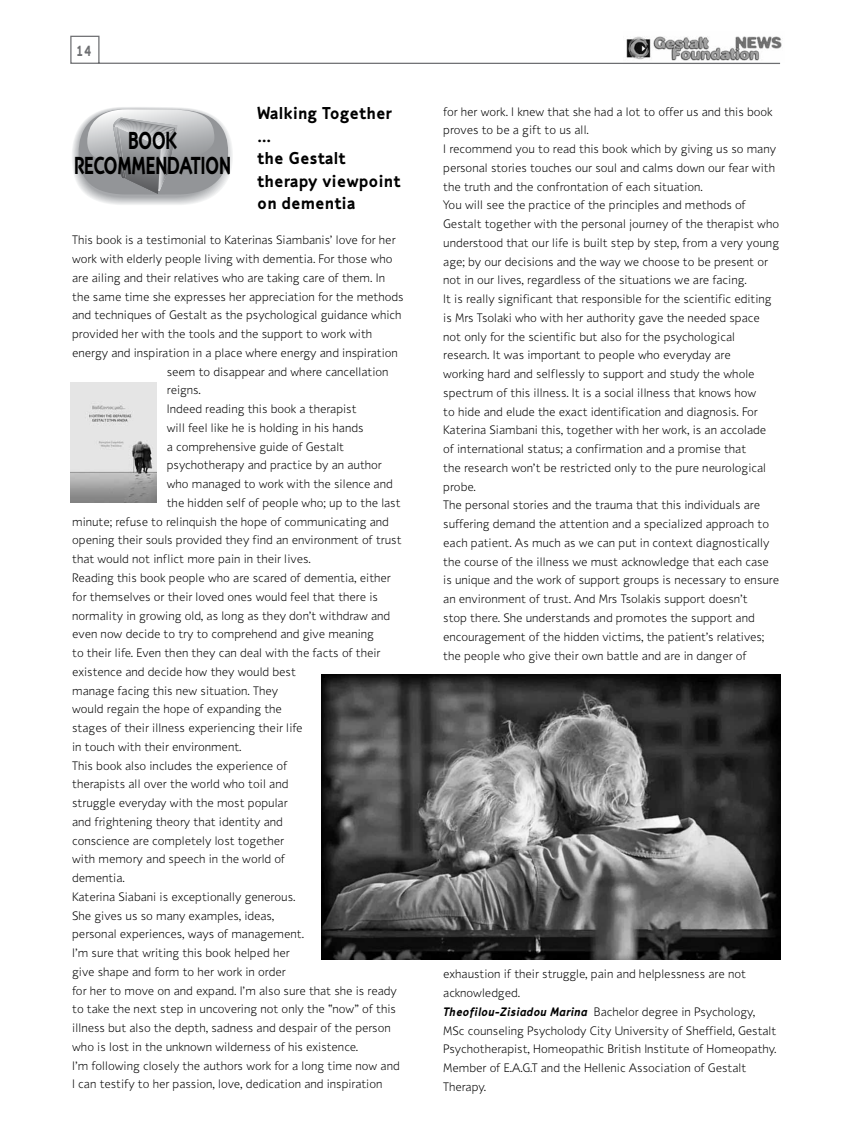
<style>
.page{position:relative;width:851px;height:1134px;background:#fff}
.page>*{position:absolute;margin:0;border:0;box-sizing:border-box;transform-origin:0 0}
.t1{font:700 25px/25px "PF Textbook";letter-spacing:-.04em;color:#000;text-align:center;scale:.8 1}
.t2{font:700 17.5px/22.5px "PF Textbook";color:#000}
.t3{font:700 15px "PF Textbook";color:#6d6e71;scale:.8 1}
.t4{font:300 12.5px/18.8px "PF Textbook";color:#000}
.s1{font-weight:700;font-style:italic}
</style>
<div class="page">
<svg style="left:70px;top:35px;width:711px;height:29px"></svg>
<svg style="left:72px;top:107px;width:161px;height:98px"></svg>
<img style="left:71px;top:382px;width:85px;height:120px">
<img style="left:321px;top:675px;width:459px;height:284px">
<p class="t3" style="left:76px;top:42px;width:21px">14</p>
<h2 class="t2" style="left:257px;top:102px;width:145px">Walking Together …<br>the Gestalt therapy viewpoint on dementia</h2>
<p class="t4" style="left:72px;top:231px;width:325px">This book is a testimonial to Katerinas Siambanis’ love for her</p>
<p class="t4" style="left:72px;top:250px;width:322px">work with elderly people living with dementia. For those who</p>
<p class="t4" style="left:72px;top:268px;width:314px">are ailing and their relatives who are taking care of them. In</p>
<p class="t4" style="left:72px;top:287px;width:333px">the same time she expresses her appreciation for the methods</p>
<p class="t4" style="left:72px;top:306px;width:331px">and techniques of Gestalt as the psychological guidance which</p>
<p class="t4" style="left:72px;top:325px;width:301px">provided her with the tools and the support to work with</p>
<p class="t4" style="left:72px;top:343px;width:327px">energy and inspiration in a place where energy and inspiration</p>
<p class="t4" style="left:167px;top:362px;width:223px">seem to disappear and where cancellation</p>
<p class="t4" style="left:167px;top:381px;width:36px">reigns.</p>
<p class="t4" style="left:167px;top:400px;width:191px">Indeed reading this book a therapist</p>
<p class="t4" style="left:167px;top:418px;width:198px">will feel like he is holding in his hands</p>
<p class="t4" style="left:167px;top:437px;width:179px">a comprehensive guide of Gestalt</p>
<p class="t4" style="left:167px;top:456px;width:216px">psychotherapy and practice by an author</p>
<p class="t4" style="left:167px;top:475px;width:227px">who managed to work with the silence and</p>
<p class="t4" style="left:167px;top:493px;width:235px">the hidden self of people who; up to the last</p>
<p class="t4" style="left:72px;top:512px;width:318px">minute; refuse to relinquish the hope of communicating and</p>
<p class="t4" style="left:72px;top:531px;width:331px">opening their souls provided they find an environment of trust</p>
<p class="t4" style="left:72px;top:550px;width:240px">that would not inflict more pain in their lives.</p>
<p class="t4" style="left:72px;top:568px;width:320px">Reading this book people who are scared of dementia, either</p>
<p class="t4" style="left:72px;top:587px;width:307px">for themselves or their loved ones would feel that there is</p>
<p class="t4" style="left:72px;top:606px;width:319px">normality in growing old, as long as they don’t withdraw and</p>
<p class="t4" style="left:72px;top:625px;width:303px">even now decide to try to comprehend and give meaning</p>
<p class="t4" style="left:72px;top:643px;width:310px">to their life. Even then they can deal with the facts of their</p>
<p class="t4" style="left:72px;top:662px;width:225px">existence and decide how they would best</p>
<p class="t4" style="left:72px;top:681px;width:207px">manage facing this new situation. They</p>
<p class="t4" style="left:72px;top:700px;width:211px">would regain the hope of expanding the</p>
<p class="t4" style="left:72px;top:718px;width:232px">stages of their illness experiencing their life</p>
<p class="t4" style="left:72px;top:737px;width:171px">in touch with their environment.</p>
<p class="t4" style="left:72px;top:756px;width:217px">This book also includes the experience of</p>
<p class="t4" style="left:72px;top:775px;width:218px">therapists all over the world who toil and</p>
<p class="t4" style="left:72px;top:793px;width:217px">struggle everyday with the most popular</p>
<p class="t4" style="left:72px;top:812px;width:212px">and frightening theory that identity and</p>
<p class="t4" style="left:72px;top:831px;width:213px">conscience are completely lost together</p>
<p class="t4" style="left:72px;top:850px;width:214px">with memory and speech in the world of</p>
<p class="t4" style="left:72px;top:868px;width:54px">dementia.</p>
<p class="t4" style="left:72px;top:887px;width:225px">Katerina Siabani is exceptionally generous.</p>
<p class="t4" style="left:72px;top:906px;width:203px">She gives us so many examples, ideas,</p>
<p class="t4" style="left:72px;top:925px;width:233px">personal experiences, ways of management.</p>
<p class="t4" style="left:72px;top:943px;width:219px">I’m sure that writing this book helped her</p>
<p class="t4" style="left:72px;top:962px;width:215px">give shape and form to her work in order</p>
<p class="t4" style="left:72px;top:981px;width:326px">for her to move on and expand. I’m also sure that she is ready</p>
<p class="t4" style="left:72px;top:1000px;width:325px">to take the next step in uncovering not only the “now” of this</p>
<p class="t4" style="left:72px;top:1018px;width:320px">illness but also the depth, sadness and despair of the person</p>
<p class="t4" style="left:72px;top:1037px;width:287px">who is lost in the unknown wilderness of his existence.</p>
<p class="t4" style="left:72px;top:1056px;width:329px">I’m following closely the authors work for a long time now and</p>
<p class="t4" style="left:72px;top:1075px;width:312px">I can testify to her passion, love, dedication and inspiration</p>
<h1 class="t1" style="left:74px;top:128px;width:198px">BOOK<br>RECOMMENDATION</h1>
<p class="t4" style="left:443px;top:102px;width:337px">for her work. I knew that she had a lot to offer us and this book proves to be a gift to us all.<br>I recommend you to read this book which by giving us so many personal stories touches our soul and calms down our fear with the truth and the confrontation of each situation.<br>You will see the practice of the principles and methods of Gestalt together with the personal journey of the therapist who understood that our life is built step by step, from a very young age; by our decisions and the way we choose to be present or not in our lives, regardless of the situations we are facing.<br>It is really significant that responsible for the scientific editing is Mrs Tsolaki who with her authority gave the needed space not only for the scientific but also for the psychological research. It was important to people who everyday are<br>working hard and selflessly to support and study the whole spectrum of this illness. It is a social illness that knows how<br>to hide and elude the exact identification and diagnosis. For Katerina Siambani this, together with her work, is an accolade of international status; a confirmation and a promise that<br>the research won’t be restricted only to the pure neurological probe.<br>The personal stories and the trauma that this individuals are suffering demand the attention and a specialized approach to each patient. As much as we can put in context diagnostically the course of the illness we must acknowledge that each case is unique and the work of support groups is necessary to ensure an environment of trust. And Mrs Tsolakis support doesn’t<br>stop there. She understands and promotes the support and encouragement of the hidden victims, the patient’s relatives; the people who give their own battle and are in danger of</p>
<p class="t4" style="left:443px;top:965px;width:335px">exhaustion if their struggle, pain and helplessness are not acknowledged.<br><span class="s1">Theofilou-Zisiadou Marina</span> Bachelor degree in Psychology, MSc counseling Psycholody City University of Sheffield, Gestalt Psychotherapist, Homeopathic British Institute of Homeopathy.<br>Member of E.A.G.T and the Hellenic Association of Gestalt Therapy.</p>
</div>
